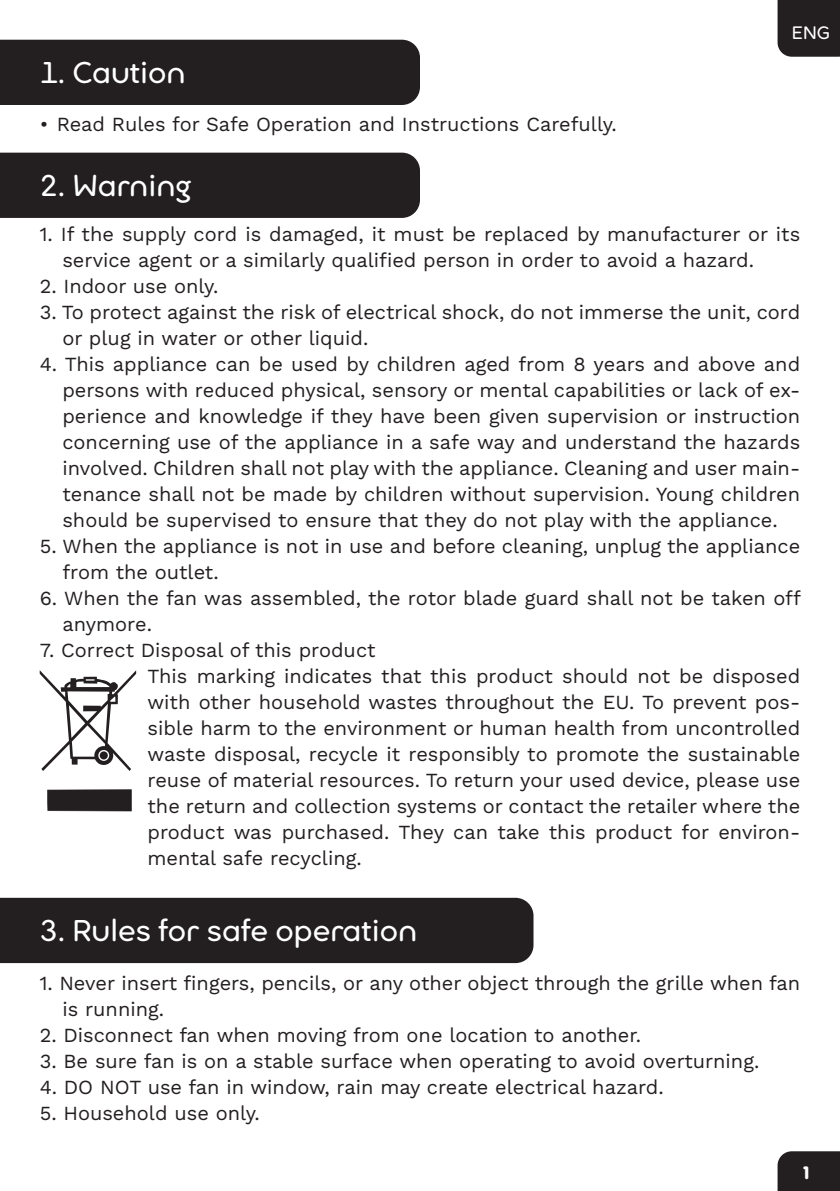
<style>
.page{position:relative;width:840px;height:1191px;background:#fff}
.page>*{position:absolute;margin:0;border:0;box-sizing:border-box;transform-origin:0 0}
.t1{font:30px "Ultima Pro";color:#fff}
.t2{font:20px/26px "Work Sans";color:#231f20}
.t3{font:18px "Ultima Pro";color:#fff}
.t4{font:900 18px "Ultima Pro";color:#fff}
</style>
<div class="page">
<div style="left:0;top:40px;width:420px;height:65px;background:#231f20"></div>
<div style="left:0;top:153px;width:420px;height:65px;background:#231f20"></div>
<div style="left:0;top:897px;width:533px;height:66px;background:#231f20"></div>
<div style="left:777px;top:0;width:62px;height:57px;background:#231f20"></div>
<div style="left:777px;top:1151px;width:62px;height:40px;background:#231f20"></div>
<svg style="left:47px;top:789px;width:85px;height:22px;background:#292627"></svg>
<svg style="left:40px;top:670px;width:96px;height:101px"></svg>
<div style="left:100px;top:751px;width:8px;height:8px;background:#231f20;border-radius:50%"></div>
<h1 class="t1" style="left:40px;top:54px;width:147px">1. Caution</h1>
<p class="t2" style="left:40px;top:110px;width:578px">• Read Rules for Safe Operation and Instructions Carefully.</p>
<h1 class="t1" style="left:40px;top:167px;width:153px">2. Warning</h1>
<p class="t3" style="left:791px;top:22px;width:40px">ENG</p>
<p class="t2" style="left:62px;top:220px;width:738px;text-indent:-23px">1. If the supply cord is damaged, it must be replaced by manufacturer or its service agent or a similarly qualified person in order to avoid a hazard.</p>
<p class="t2" style="left:40px;top:272px;width:180px">2. Indoor use only.</p>
<p class="t2" style="left:62px;top:298px;width:739px;text-indent:-23px">3. To protect against the risk of electrical shock, do not immerse the unit, cord or plug in water or other liquid.</p>
<p class="t2" style="left:62px;top:350px;width:739px;text-align:justify;text-indent:-23px">4. This appliance can be used by children aged from 8 years and above and persons with reduced physical, sensory or mental capabilities or lack of ex&shy;perience and knowledge if they have been given supervision or instruction concerning use of the appliance in a safe way and understand the hazards involved. Children shall not play with the appliance. Cleaning and user main&shy;tenance shall not be made by children without supervision. Young children should be supervised to ensure that they do not play with the appliance.</p>
<p class="t2" style="left:62px;top:532px;width:738px;text-indent:-23px">5. When the appliance is not in use and before cleaning, unplug the appliance from the outlet.</p>
<p class="t2" style="left:62px;top:584px;width:739px;text-indent:-23px">6. When the fan was assembled, the rotor blade guard shall not be taken off anymore.</p>
<p class="t2" style="left:147px;top:636px;width:654px;text-indent:-108px">7. Correct Disposal of this product<br>This marking indicates that this product should not be disposed with other household wastes throughout the EU. To prevent pos&shy;sible harm to the environment or human health from uncontrolled waste disposal, recycle it responsibly to promote the sustainable reuse of material resources. To return your used device, please use the return and collection systems or contact the retailer where the product was purchased. They can take this product for environ&shy;mental safe recycling.</p>
<h1 class="t1" style="left:40px;top:912px;width:379px">3. Rules for safe operation</h1>
<p class="t2" style="left:62px;top:969px;width:739px;text-indent:-23px">1. Never insert fingers, pencils, or any other object through the grille when fan is running.</p>
<p class="t2" style="left:40px;top:1021px;width:602px">2. Disconnect fan when moving from one location to another.</p>
<p class="t2" style="left:40px;top:1047px;width:720px">3. Be sure fan is on a stable surface when operating to avoid overturning.</p>
<p class="t2" style="left:40px;top:1073px;width:625px">4. DO NOT use fan in window, rain may create electrical hazard.</p>
<p class="t2" style="left:40px;top:1099px;width:221px">5. Household use only.</p>
<p class="t4" style="left:802px;top:1160px;width:8px">1</p>
</div>
